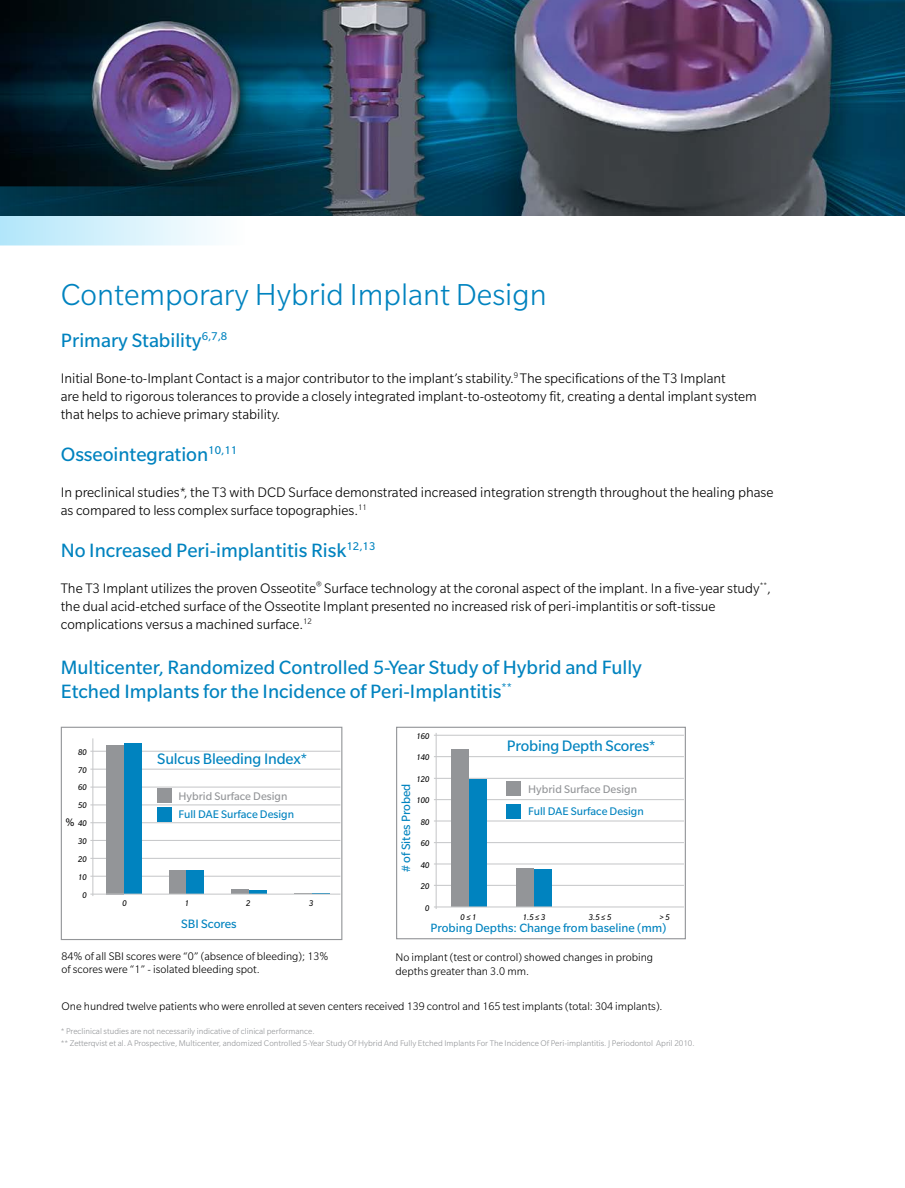
<style>
.page{position:relative;width:905px;height:1188px;background:#fff}
.page>*{position:absolute;margin:0;border:0;box-sizing:border-box;transform-origin:0 0}
.t1{font:300 33px "Slate Pro";color:#0083bf}
.t2{font:21px/24px "Slate Pro";color:#0083bf}
.t3{font:16.5px "Slate Pro";letter-spacing:-.01em;color:#0083bf}
.t4{font:300 15px/18px "Slate Pro";color:#000}
.t5{font:13.2px "Slate Pro";color:#0083bf}
.t6{font:13.05px "Slate Pro";color:#0083bf}
.t7{font:300 12px/13.5px "Slate Pro";color:#000}
.t8{font:12px "Slate Pro";color:#0083bf}
.t9{font:12px "Slate Pro";color:#939598}
.t10{font:11.7px "Slate Pro";color:#000}
.t11{font:300 9px/12px "Slate Pro";color:#939598}
.t12{font:italic 9px/17.9px "Slate Pro";color:#000;text-align:center}
</style>
<div class="page">
<img style="left:0;top:0;width:904px;height:215px">
<div style="left:61px;top:727px;width:281px;height:213px;background:#fff;border:1px solid #939598"></div>
<div style="left:157px;top:789px;width:14px;height:14px;background:#939598"></div>
<div style="left:157px;top:807px;width:14px;height:14px;background:#0083bf"></div>
<hr style="left:92px;top:738px;width:1px;height:158px;background:#c7c8ca">
<hr style="left:90px;top:876px;width:250px;height:1px;background:#c7c8ca">
<hr style="left:90px;top:858px;width:250px;height:1px;background:#c7c8ca">
<hr style="left:90px;top:840px;width:250px;height:1px;background:#c7c8ca">
<hr style="left:90px;top:822px;width:250px;height:1px;background:#c7c8ca">
<hr style="left:90px;top:804px;width:250px;height:1px;background:#c7c8ca">
<hr style="left:90px;top:787px;width:250px;height:1px;background:#c7c8ca">
<hr style="left:90px;top:769px;width:250px;height:1px;background:#c7c8ca">
<hr style="left:90px;top:751px;width:250px;height:1px;background:#c7c8ca">
<div style="left:107px;top:745px;width:17px;height:149px;background:#939598"></div>
<div style="left:169px;top:870px;width:17px;height:24px;background:#939598"></div>
<svg style="left:231px;top:890px;width:18px;height:4px"></svg>
<div style="left:124px;top:744px;width:18px;height:150px;background:#0083bf"></div>
<div style="left:186px;top:871px;width:18px;height:23px;background:#0083bf"></div>
<svg style="left:249px;top:890px;width:18px;height:4px"></svg>
<svg style="left:294px;top:893px;width:35px;height:1px"></svg>
<hr style="left:90px;top:894px;width:250px;height:1px;background:#c7c8ca">
<div style="left:396px;top:727px;width:290px;height:212px;background:#fff;border:1px solid #939598"></div>
<div style="left:507px;top:782px;width:14px;height:14px;background:#939598"></div>
<div style="left:507px;top:804px;width:14px;height:15px;background:#0083bf"></div>
<hr style="left:435px;top:733px;width:1px;height:176px;background:#c7c8ca">
<hr style="left:434px;top:885px;width:250px;height:1px;background:#c7c8ca">
<hr style="left:434px;top:863px;width:250px;height:2px;background:#c7c8ca">
<hr style="left:434px;top:842px;width:250px;height:1px;background:#c7c8ca">
<hr style="left:434px;top:820px;width:250px;height:2px;background:#c7c8ca">
<hr style="left:434px;top:799px;width:250px;height:1px;background:#c7c8ca">
<hr style="left:434px;top:778px;width:250px;height:1px;background:#c7c8ca">
<hr style="left:434px;top:756px;width:250px;height:1px;background:#c7c8ca">
<hr style="left:434px;top:735px;width:250px;height:1px;background:#c7c8ca">
<div style="left:451px;top:749px;width:17px;height:158px;background:#939598"></div>
<div style="left:516px;top:869px;width:18px;height:38px;background:#939598"></div>
<div style="left:468px;top:779px;width:18px;height:128px;background:#0083bf"></div>
<div style="left:534px;top:870px;width:18px;height:37px;background:#0083bf"></div>
<hr style="left:434px;top:906px;width:250px;height:1px;background:#c7c8ca">
<svg style="left:0;top:186px;width:245px;height:59px;background:#6a8e9b"></svg>
<h1 class="t1" style="left:61px;top:278px;width:487px">Contemporary Hybrid Implant Design</h1>
<h2 class="t2" style="left:61px;top:328px;width:168px">Primary Stability<sup>6,7,8</sup></h2>
<p class="t4" style="left:61px;top:369px;width:697px">Initial Bone-to-Implant Contact is a major contributor to the implant’s stability.<sup>9</sup> The specifications of the T3 Implant<br>are held to rigorous tolerances to provide a closely integrated implant-to-osteotomy fit, creating a dental implant system that helps to achieve primary stability.</p>
<h2 class="t2" style="left:61px;top:442px;width:178px">Osseointegration<sup>10,11</sup></h2>
<p class="t4" style="left:61px;top:483px;width:714px">In preclinical studies*, the T3 with DCD Surface demonstrated increased integration strength throughout the healing phase as compared to less complex surface topographies.<sup>11</sup></p>
<h2 class="t2" style="left:61px;top:538px;width:316px">No Increased Peri-implantitis Risk<sup>12,13</sup></h2>
<p class="t4" style="left:61px;top:579px;width:711px">The T3 Implant utilizes the proven Osseotite<sup>®</sup> Surface technology at the coronal aspect of the implant. In a five-year study<sup>**</sup>, the dual acid-etched surface of the Osseotite Implant presented no increased risk of peri-implantitis or soft-tissue complications versus a machined surface.<sup>12</sup></p>
<h2 class="t2" style="left:61px;top:655px;width:582px">Multicenter, Randomized Controlled 5-Year Study of Hybrid and Fully<br>Etched Implants for the Incidence of Peri-Implantitis<sup>**</sup></h2>
<p class="t12" style="left:78px;top:743px;width:10px">80<br>70<br>60<br>50<br>40<br>30<br>20<br>10<br>0</p>
<p class="t10" style="left:65px;top:816px;width:11px">%</p>
<p class="t3" style="left:157px;top:750px;width:152px">Sulcus Bleeding Index*</p>
<p class="t9" style="left:178px;top:790px;width:110px">Hybrid Surface Design</p>
<p class="t8" style="left:178px;top:807px;width:117px">Full DAE Surface Design</p>
<p class="t12" style="left:122px;top:894px;width:6px">0</p>
<p class="t12" style="left:185px;top:894px;width:6px">1</p>
<p class="t12" style="left:246px;top:894px;width:6px">2</p>
<p class="t12" style="left:309px;top:894px;width:6px">3</p>
<p class="t5" style="left:181px;top:917px;width:57px">SBI Scores</p>
<p class="t12" style="left:416px;top:727px;width:15px">160</p>
<p class="t12" style="left:416px;top:748px;width:15px">140</p>
<p class="t12" style="left:416px;top:770px;width:15px">120</p>
<p class="t12" style="left:416px;top:791px;width:15px">100</p>
<p class="t12" style="left:421px;top:813px;width:10px">80</p>
<p class="t12" style="left:421px;top:834px;width:10px">60</p>
<p class="t12" style="left:421px;top:856px;width:10px">40</p>
<p class="t12" style="left:421px;top:877px;width:10px">20</p>
<p class="t12" style="left:425px;top:899px;width:6px">0</p>
<p class="t6" style="left:399px;top:872px;width:90px;rotate:-90deg"># of Sites Probed</p>
<p class="t3" style="left:507px;top:738px;width:151px">Probing Depth Scores*</p>
<p class="t9" style="left:528px;top:783px;width:110px">Hybrid Surface Design</p>
<p class="t8" style="left:528px;top:805px;width:117px">Full DAE Surface Design</p>
<p class="t12" style="left:460px;top:908px;width:18px">0 ≤ 1</p>
<p class="t12" style="left:523px;top:908px;width:24px">1.5 ≤ 3</p>
<p class="t12" style="left:589px;top:908px;width:24px">3.5 ≤ 5</p>
<p class="t12" style="left:659px;top:908px;width:12px">&gt; 5</p>
<p class="t6" style="left:430px;top:921px;width:237px">Probing Depths: Change from baseline (mm)</p>
<p class="t7" style="left:62px;top:949px;width:268px">84% of all SBI scores were “0” (absence of bleeding); 13% of scores were “1” - isolated bleeding spot.</p>
<p class="t7" style="left:395px;top:951px;width:259px">No implant (test or control) showed changes in probing depths greater than 3.0 mm.</p>
<p class="t7" style="left:62px;top:1000px;width:602px">One hundred twelve patients who were enrolled at seven centers received 139 control and 165 test implants (total: 304 implants).</p>
<p class="t11" style="left:61px;top:1025px;width:635px">* Preclinical studies are not necessarily indicative of clinical performance.<br>** Zetterqvist et al. A Prospective, Multicenter, andomized Controlled 5-Year Study Of Hybrid And Fully Etched Implants For The Incidence Of Peri-implantitis. J Periodontol April 2010.</p>
</div>
